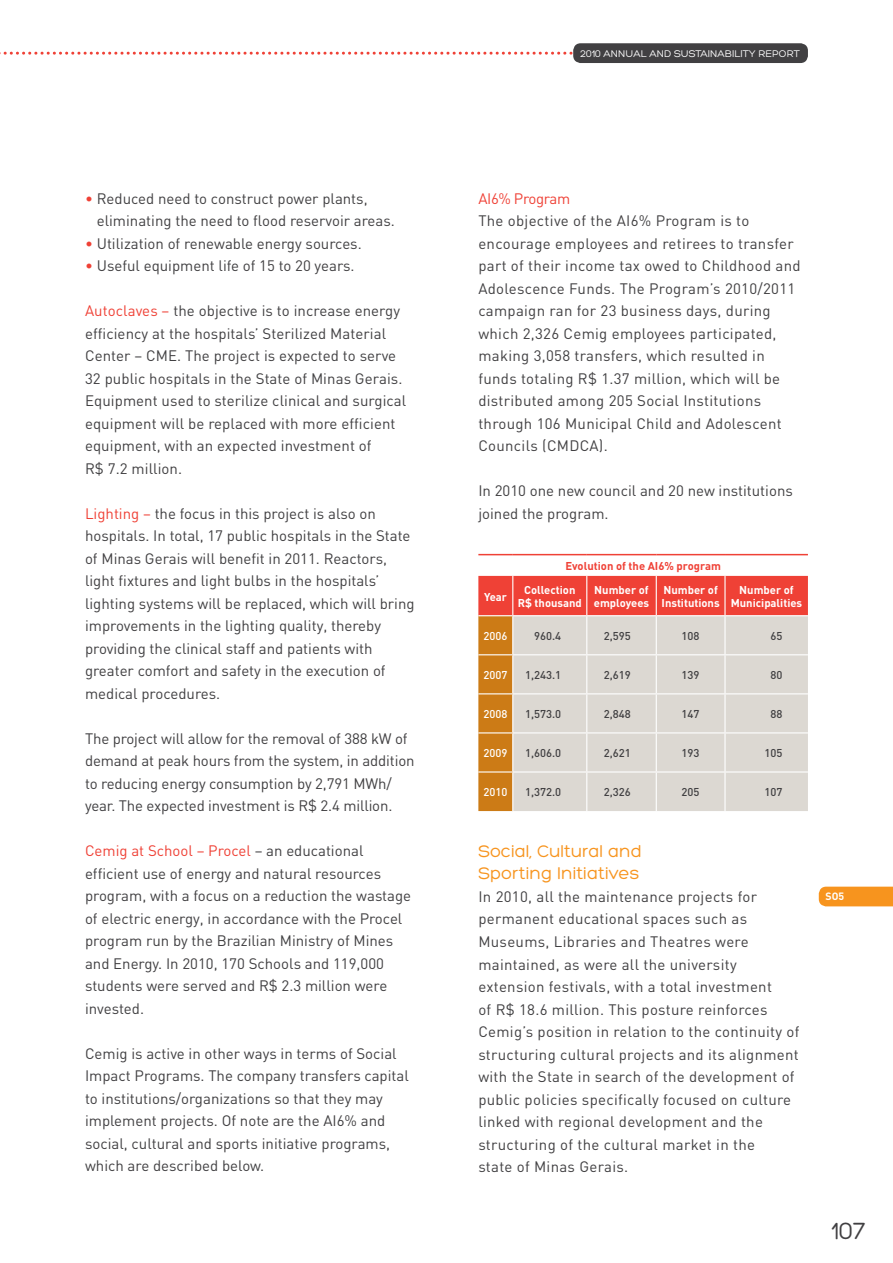
<style>
.page{position:relative;width:893px;height:1263px;background:#fff}
.page>*{position:absolute;margin:0;border:0;box-sizing:border-box;transform-origin:0 0}
.t1{font:25.5px "Hero";color:#414042}
.t2{font:18px/22.5px "Hero";color:#f7941e}
.t3{font:15px/22.5px "DIN";color:#414042}
.t4{font:15px/22.5px "DIN";letter-spacing:.02em;color:#414042}
.t5{font:15px "DIN";letter-spacing:-.025em;color:#ef4136}
.t6{font:500 11.25px "DIN";color:#414042}
.t7{font:700 11.25px/13.5px "DIN";color:#fff;text-align:center}
.t8{font:700 11.25px "DIN";color:#ef4136}
.t9{font:500 11.25px "DIN";color:#fff}
.t10{font:10.5px "Hero";color:#fff}
.t11{font:700 10.5px "DIN";color:#fff}
.s1{color:#ef4136}
</style>
<div class="page">
<svg style="left:0;top:52px;width:573px;height:3px"></svg>
<div style="left:573px;top:43px;width:235px;height:20px;background:#414042;border-radius:8px"></div>
<svg style="left:819px;top:887px;width:74px;height:19px"></svg>
<svg style="left:478px;top:576px;width:330px;height:235px;background:#e3552c"></svg>
<div style="left:513px;top:616px;width:295px;height:195px;background:#dcd8d2"></div>
<hr style="left:478px;top:554px;width:35px;height:1px;background:#ef4136">
<hr style="left:513px;top:554px;width:74px;height:1px;background:#ef4136">
<hr style="left:587px;top:554px;width:69px;height:1px;background:#ef4136">
<hr style="left:656px;top:554px;width:69px;height:1px;background:#ef4136">
<hr style="left:725px;top:554px;width:83px;height:1px;background:#ef4136">
<hr style="left:512px;top:576px;width:1px;height:39px;background:#fff">
<hr style="left:586px;top:576px;width:1px;height:39px;background:#fff">
<hr style="left:656px;top:576px;width:1px;height:39px;background:#fff">
<hr style="left:724px;top:576px;width:2px;height:39px;background:#fff">
<hr style="left:478px;top:615px;width:35px;height:1px;background:#fff">
<hr style="left:513px;top:615px;width:74px;height:1px;background:#fff">
<hr style="left:512px;top:616px;width:1px;height:38px;background:#fff">
<hr style="left:587px;top:615px;width:69px;height:1px;background:#fff">
<hr style="left:586px;top:616px;width:1px;height:38px;background:#fff">
<hr style="left:656px;top:615px;width:69px;height:1px;background:#fff">
<hr style="left:656px;top:616px;width:1px;height:38px;background:#fff">
<hr style="left:725px;top:615px;width:83px;height:1px;background:#fff">
<hr style="left:724px;top:616px;width:2px;height:38px;background:#fff">
<hr style="left:478px;top:654px;width:35px;height:1px;background:#fff">
<hr style="left:513px;top:654px;width:74px;height:1px;background:#fff">
<hr style="left:512px;top:655px;width:1px;height:38px;background:#fff">
<hr style="left:587px;top:654px;width:69px;height:1px;background:#fff">
<hr style="left:586px;top:655px;width:1px;height:38px;background:#fff">
<hr style="left:656px;top:654px;width:69px;height:1px;background:#fff">
<hr style="left:656px;top:655px;width:1px;height:38px;background:#fff">
<hr style="left:725px;top:654px;width:83px;height:1px;background:#fff">
<hr style="left:724px;top:655px;width:2px;height:38px;background:#fff">
<hr style="left:478px;top:693px;width:35px;height:1px;background:#fff">
<hr style="left:513px;top:693px;width:74px;height:1px;background:#fff">
<hr style="left:512px;top:694px;width:1px;height:38px;background:#fff">
<hr style="left:587px;top:693px;width:69px;height:1px;background:#fff">
<hr style="left:586px;top:694px;width:1px;height:38px;background:#fff">
<hr style="left:656px;top:693px;width:69px;height:1px;background:#fff">
<hr style="left:656px;top:694px;width:1px;height:38px;background:#fff">
<hr style="left:725px;top:693px;width:83px;height:1px;background:#fff">
<hr style="left:724px;top:694px;width:2px;height:38px;background:#fff">
<hr style="left:478px;top:732px;width:35px;height:1px;background:#fff">
<hr style="left:513px;top:732px;width:74px;height:1px;background:#fff">
<hr style="left:512px;top:733px;width:1px;height:38px;background:#fff">
<hr style="left:587px;top:732px;width:69px;height:1px;background:#fff">
<hr style="left:586px;top:733px;width:1px;height:38px;background:#fff">
<hr style="left:656px;top:732px;width:69px;height:1px;background:#fff">
<hr style="left:656px;top:733px;width:1px;height:38px;background:#fff">
<hr style="left:725px;top:732px;width:83px;height:1px;background:#fff">
<hr style="left:724px;top:733px;width:2px;height:38px;background:#fff">
<hr style="left:512px;top:772px;width:1px;height:39px;background:#fff">
<hr style="left:586px;top:772px;width:1px;height:39px;background:#fff">
<hr style="left:656px;top:772px;width:1px;height:39px;background:#fff">
<hr style="left:724px;top:772px;width:2px;height:39px;background:#fff">
<hr style="left:478px;top:771px;width:35px;height:1px;background:#fff">
<hr style="left:513px;top:771px;width:74px;height:1px;background:#fff">
<hr style="left:587px;top:771px;width:69px;height:1px;background:#fff">
<hr style="left:656px;top:771px;width:69px;height:1px;background:#fff">
<hr style="left:725px;top:771px;width:83px;height:1px;background:#fff">
<p class="t3" style="left:97px;top:187px;width:300px;text-indent:-12px"><span class="s1">•</span> Reduced need to construct power plants, eliminating the need to flood reservoir areas.</p>
<p class="t3" style="left:85px;top:232px;width:278px"><span class="s1">•</span> Utilization of renewable energy sources.</p>
<p class="t3" style="left:85px;top:254px;width:271px"><span class="s1">•</span> Useful equipment life of 15 to 20 years.</p>
<p class="t3" style="left:85px;top:299px;width:323px"><span class="s1">Autoclaves –</span> the objective is to increase energy efficiency at the hospitals’ Sterilized Material Center – CME. The project is expected to serve 32 public hospitals in the State of Minas Gerais.<br>Equipment used to sterilize clinical and surgical equipment will be replaced with more efficient equipment, with an expected investment of<br>R$ 7.2 million.</p>
<p class="t3" style="left:85px;top:502px;width:331px"><span class="s1">Lighting –</span> the focus in this project is also on hospitals. In total, 17 public hospitals in the State of Minas Gerais will benefit in 2011. Reactors, light fixtures and light bulbs in the hospitals’ lighting systems will be replaced, which will bring improvements in the lighting quality, thereby providing the clinical staff and patients with greater comfort and safety in the execution of medical procedures.</p>
<p class="t3" style="left:85px;top:727px;width:331px">The project will allow for the removal of 388 kW of demand at peak hours from the system, in addition to reducing energy consumption by 2,791 MWh/ year. The expected investment is R$ 2.4 million.</p>
<p class="t3" style="left:85px;top:839px;width:328px"><span class="s1">Cemig at School – Procel</span> – an educational efficient use of energy and natural resources program, with a focus on a reduction the wastage of electric energy, in accordance with the Procel program run by the Brazilian Ministry of Mines and Energy. In 2010, 170 Schools and 119,000 students were served and R$ 2.3 million were invested.</p>
<p class="t3" style="left:85px;top:1042px;width:325px">Cemig is active in other ways in terms of Social Impact Programs. The company transfers capital to institutions/organizations so that they may implement projects. Of note are the AI6% and social, cultural and sports initiative programs, which are described below.</p>
<p class="t10" style="left:580px;top:48px;width:221px">2010 Annual and sustainability report</p>
<p class="t5" style="left:478px;top:189px;width:93px">AI6% Program</p>
<p class="t4" style="left:478px;top:209px;width:324px">The objective of the AI6% Program is to encourage employees and retirees to transfer part of their income tax owed to Childhood and Adolescence Funds. The Program’s 2010/2011 campaign ran for 23 business days, during which 2,326 Cemig employees participated, making 3,058 transfers, which resulted in funds totaling R$ 1.37 million, which will be distributed among 205 Social Institutions through 106 Municipal Child and Adolescent Councils (CMDCA).</p>
<p class="t3" style="left:478px;top:479px;width:316px">In 2010 one new council and 20 new institutions joined the program.</p>
<p class="t8" style="left:565px;top:558px;width:157px">Evolution of the ai6% program</p>
<p class="t7" style="left:484px;top:589px;width:24px">Year</p>
<p class="t7" style="left:518px;top:582px;width:66px">Collection<br>R$ thousand</p>
<p class="t7" style="left:594px;top:582px;width:57px;text-align:left">Number of employees</p>
<p class="t7" style="left:662px;top:582px;width:60px;text-align:left">Number of<br>Institutions</p>
<p class="t7" style="left:731px;top:582px;width:73px">Number of<br>Municipalities</p>
<p class="t9" style="left:484px;top:629px;width:25px">2006</p>
<p class="t6" style="left:534px;top:629px;width:29px">960.4</p>
<p class="t6" style="left:604px;top:629px;width:29px">2,595</p>
<p class="t6" style="left:681px;top:629px;width:19px">108</p>
<p class="t6" style="left:770px;top:629px;width:13px">65</p>
<p class="t9" style="left:484px;top:668px;width:25px">2007</p>
<p class="t6" style="left:525px;top:668px;width:38px">1,243.1</p>
<p class="t6" style="left:604px;top:668px;width:29px">2,619</p>
<p class="t6" style="left:681px;top:668px;width:19px">139</p>
<p class="t6" style="left:770px;top:668px;width:13px">80</p>
<p class="t9" style="left:484px;top:707px;width:25px">2008</p>
<p class="t6" style="left:525px;top:707px;width:38px">1,573.0</p>
<p class="t6" style="left:604px;top:707px;width:29px">2,848</p>
<p class="t6" style="left:681px;top:707px;width:19px">147</p>
<p class="t6" style="left:770px;top:707px;width:13px">88</p>
<p class="t9" style="left:484px;top:746px;width:25px">2009</p>
<p class="t6" style="left:525px;top:746px;width:38px">1,606.0</p>
<p class="t6" style="left:604px;top:746px;width:29px">2,621</p>
<p class="t6" style="left:681px;top:746px;width:19px">193</p>
<p class="t6" style="left:764px;top:746px;width:19px">105</p>
<p class="t9" style="left:484px;top:785px;width:25px">2010</p>
<p class="t6" style="left:525px;top:785px;width:38px">1,372.0</p>
<p class="t6" style="left:604px;top:785px;width:29px">2,326</p>
<p class="t6" style="left:681px;top:785px;width:19px">205</p>
<p class="t6" style="left:764px;top:785px;width:19px">107</p>
<p class="t2" style="left:478px;top:840px;width:165px">Social, Cultural and<br>Sporting Initiatives</p>
<p class="t4" style="left:478px;top:885px;width:323px">In 2010, all the maintenance projects for permanent educational spaces such as Museums, Libraries and Theatres were maintained, as were all the university extension festivals, with a total investment<br>of R$ 18.6 million. This posture reinforces Cemig’s position in relation to the continuity of structuring cultural projects and its alignment with the State in search of the development of public policies specifically focused on culture linked with regional development and the structuring of the cultural market in the<br>state of Minas Gerais.</p>
<p class="t11" style="left:826px;top:889px;width:20px">SO5</p>
<h1 class="t1" style="left:831px;top:1218px;width:37px">107</h1>
</div>
